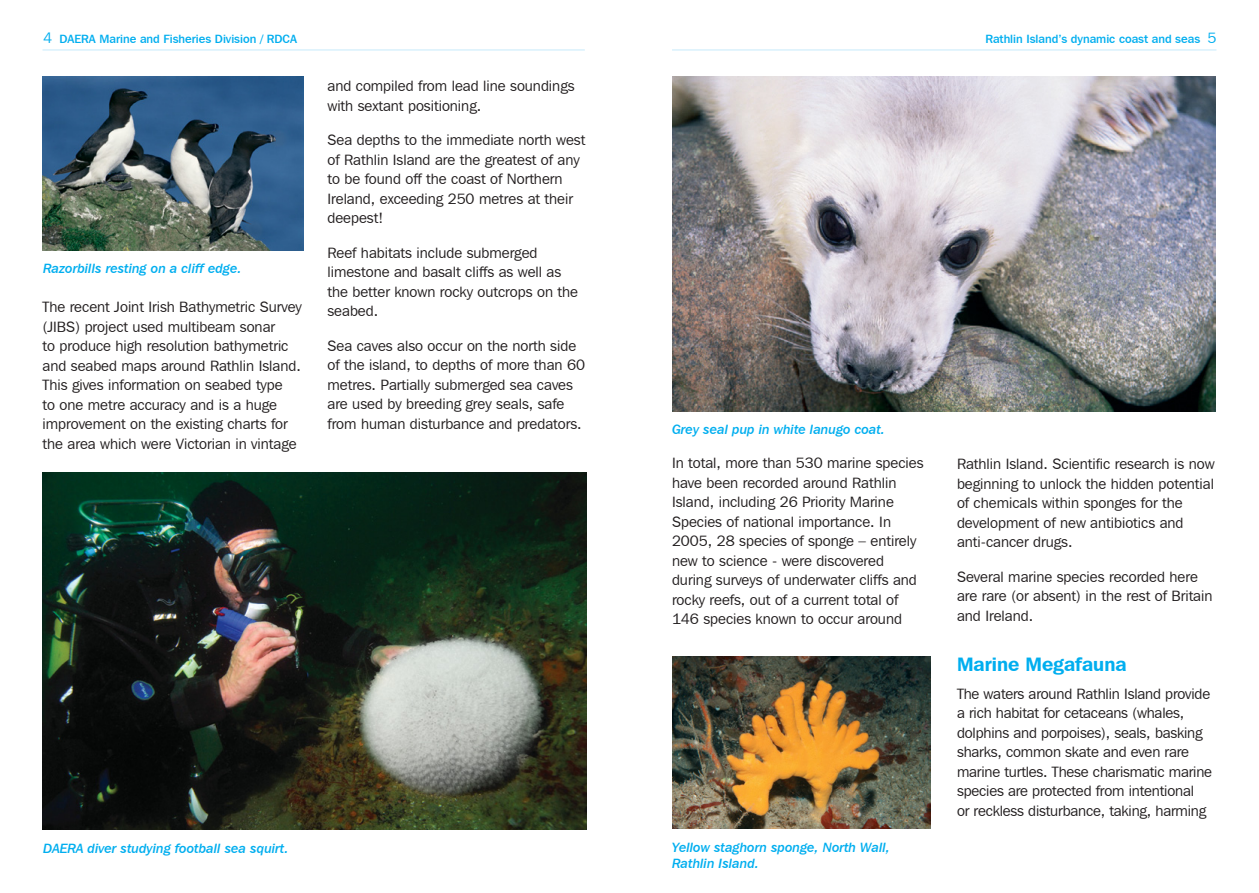
<style>
.page{position:relative;width:1259px;height:893px;background:#fff}
.page>*{position:absolute;margin:0;border:0;box-sizing:border-box;transform-origin:0 0}
.SUB{font:600 19.5px "Franklin Gothic IT Cby BT";color:#00aeef}
.body{font:15px/19.5px "Franklin Gothic IT Cby BT";color:#221e1f}
.t1{font:13.5px/16.2px "Franklin Gothic IT Cby BT Med Ital";color:#00aeef}
.t2{font:500 12px "Franklin Gothic IT Cby BT";color:#00aeef}
.s1{font-weight:400;font-size:15px}
</style>
<div class="page">
<hr style="left:672px;top:50px;width:544px;height:1px;background:#c6eafb">
<hr style="left:43px;top:50px;width:542px;height:1px;background:#c6eafb">
<img style="left:672px;top:77px;width:543px;height:334px">
<img style="left:672px;top:656px;width:258px;height:172px">
<img style="left:43px;top:472px;width:544px;height:357px">
<img style="left:43px;top:77px;width:260px;height:174px">
<p class="t2" style="left:43px;top:31px;width:255px"><span class="s1">4</span> DAERA Marine and Fisheries Division / RDCA</p>
<p class="t2" style="left:985px;top:31px;width:232px">Rathlin Island’s dynamic coast and seas <span class="s1">5</span></p>
<p class="t1" style="left:43px;top:260px;width:200px">Razorbills resting on a cliff edge.</p>
<p class="body" style="left:43px;top:297px;width:261px">The recent Joint Irish Bathymetric Survey (JIBS) project used multibeam sonar<br>to produce high resolution bathymetric and seabed maps around Rathlin Island.<br>This gives information on seabed type<br>to one metre accuracy and is a huge improvement on the existing charts for the area which were Victorian in vintage</p>
<p class="body" style="left:327px;top:76px;width:248px">and compiled from lead line soundings with sextant positioning.</p>
<p class="body" style="left:327px;top:130px;width:259px">Sea depths to the immediate north west of Rathlin Island are the greatest of any to be found off the coast of Northern<br>Ireland, exceeding 250 metres at their deepest!</p>
<p class="body" style="left:327px;top:242px;width:252px">Reef habitats include submerged limestone and basalt cliffs as well as the better known rocky outcrops on the seabed.</p>
<p class="body" style="left:327px;top:335px;width:259px">Sea caves also occur on the north side of the island, to depths of more than 60 metres. Partially submerged sea caves are used by breeding grey seals, safe from human disturbance and predators.</p>
<p class="t1" style="left:43px;top:840px;width:247px">DAERA diver studying football sea squirt.</p>
<p class="t1" style="left:672px;top:421px;width:214px">Grey seal pup in white lanugo coat.</p>
<p class="body" style="left:672px;top:453px;width:253px">In total, more than 530 marine species have been recorded around Rathlin Island, including 26 Priority Marine Species of national importance. In 2005, 28 species of sponge – entirely new to science - were discovered during surveys of underwater cliffs and rocky reefs, out of a current total of 146 species known to occur around</p>
<p class="body" style="left:957px;top:454px;width:259px">Rathlin Island. Scientific research is now beginning to unlock the hidden potential of chemicals within sponges for the development of new antibiotics and anti-cancer drugs.</p>
<p class="body" style="left:957px;top:566px;width:257px">Several marine species recorded here are rare (or absent) in the rest of Britain and Ireland.</p>
<p class="SUB" style="left:957px;top:652px;width:171px">Marine Megafauna</p>
<p class="body" style="left:957px;top:684px;width:257px">The waters around Rathlin Island provide a rich habitat for cetaceans (whales, dolphins and porpoises), seals, basking sharks, common skate and even rare marine turtles. These charismatic marine species are protected from intentional<br>or reckless disturbance, taking, harming</p>
<p class="t1" style="left:672px;top:839px;width:219px">Yellow staghorn sponge, North Wall,<br>Rathlin Island.</p>
</div>
